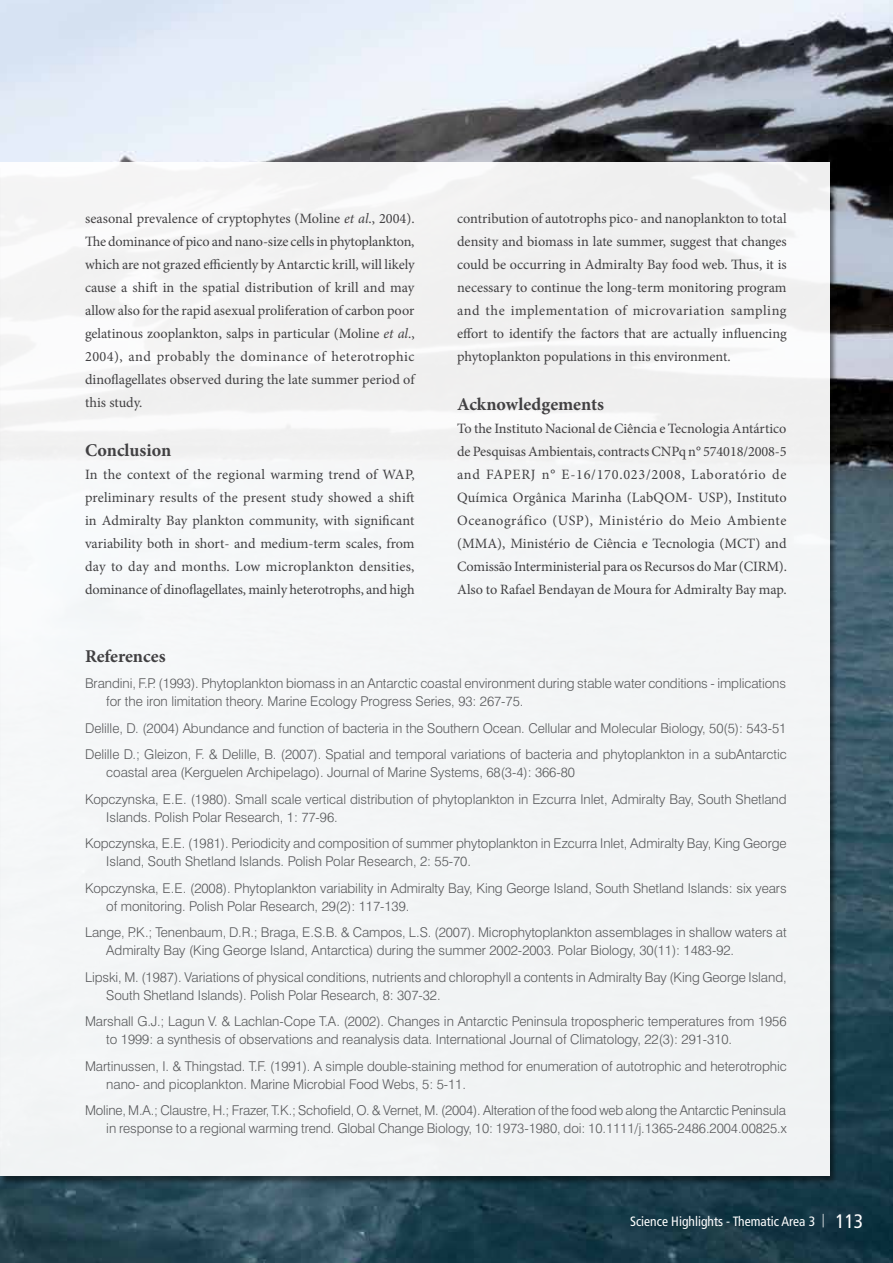
<style>
.page{position:relative;width:893px;height:1263px;background:#fff}
.page>*{position:absolute;margin:0;border:0;box-sizing:border-box;transform-origin:0 0}
.t1{font:700 18px "Minion Pro";color:#414042}
.t2{font:14.25px/23.1px "Minion Pro";letter-spacing:-.005em;color:#414042;text-align:justify}
.t3{font:300 13.5px/26.5px "Swiss 721 BT";letter-spacing:-.005em;color:#58595b}
.t4{font:condensed 13.5px "Frutiger";color:#fff}
.s1{font-style:italic}
.s2{font-weight:300}
.s3{font-size:19.5px}
</style>
<div class="page">
<img style="left:0;top:0;width:893px;height:1263px">
<div style="left:0;top:162px;width:829px;height:1014px;background:#f3f4f5"></div>
<hr style="left:0;top:162px;width:1px;height:1023px;background:#2b4a59">
<hr style="left:0;top:162px;width:1px;height:1014px;background:#fff">
<p class="t2" style="left:85px;top:207px;width:331px">seasonal prevalence of cryptophytes (Moline <span class="s1">et al</span>., 2004).<br>The dominance of pico and nano-size cells in phytoplankton, which are not grazed efficiently by Antarctic krill, will likely cause a shift in the spatial distribution of krill and may allow also for the rapid asexual proliferation of carbon poor gelatinous zooplankton, salps in particular (Moline <span class="s1">et al</span>., 2004), and probably the dominance of heterotrophic dinoflagellates observed during the late summer period of this study.</p>
<h1 class="t1" style="left:85px;top:437px;width:88px">Conclusion</h1>
<p class="t2" style="left:85px;top:463px;width:331px">In the context of the regional warming trend of WAP, preliminary results of the present study showed a shift in Admiralty Bay plankton community, with significant variability both in short- and medium-term scales, from day to day and months. Low microplankton densities, dominance of dinoflagellates, mainly heterotrophs, and high</p>
<p class="t2" style="left:457px;top:207px;width:331px">contribution of autotrophs pico- and nanoplankton to total density and biomass in late summer, suggest that changes could be occurring in Admiralty Bay food web. Thus, it is necessary to continue the long-term monitoring program and the implementation of microvariation sampling effort to identify the factors that are actually influencing phytoplankton populations in this environment.</p>
<h1 class="t1" style="left:457px;top:391px;width:148px">Acknowledgements</h1>
<p class="t2" style="left:457px;top:417px;width:331px">To the Instituto Nacional de Ciência e Tecnologia Antártico de Pesquisas Ambientais, contracts CNPq n° 574018/2008‑5 and FAPERJ n° E-16/170.023/2008, Laboratório de Química Orgânica Marinha (LabQOM- USP), Instituto Oceanográfico (USP), Ministério do Meio Ambiente (MMA), Ministério de Ciência e Tecnologia (MCT) and Comissão Interministerial para os Recursos do Mar (CIRM).<br>Also to Rafael Bendayan de Moura for Admiralty Bay map.</p>
<h1 class="t1" style="left:85px;top:643px;width:82px">References</h1>
<p class="t3" style="left:106px;top:674px;width:681px;line-height:18px;text-indent:-21px">Brandini, F.P. (1993). Phytoplankton biomass in an Antarctic coastal environment during stable water conditions - implications for the iron limitation theory. Marine Ecology Progress Series, 93: 267-75.</p>
<p class="t3" style="left:85px;top:714px;width:703px">Delille, D. (2004) Abundance and function of bacteria in the Southern Ocean. Cellular and Molecular Biology, 50(5): 543-51<br>Delille D.; Gleizon, F. &amp; Delille, B. (2007). Spatial and temporal variations of bacteria and phytoplankton in a subAntarctic</p>
<p class="t3" style="left:85px;top:759px;width:703px;text-indent:21px">coastal area (Kerguelen Archipelago). Journal of Marine Systems, 68(3-4): 366-80<br>Kopczynska, E.E. (1980). Small scale vertical distribution of phytoplankton in Ezcurra Inlet, Admiralty Bay, South Shetland</p>
<p class="t3" style="left:85px;top:803px;width:703px;text-indent:21px">Islands. Polish Polar Research, 1: 77-96.<br>Kopczynska, E.E. (1981). Periodicity and composition of summer phytoplankton in Ezcurra Inlet, Admiralty Bay, King George</p>
<p class="t3" style="left:85px;top:848px;width:703px;text-indent:21px">Island, South Shetland Islands. Polish Polar Research, 2: 55-70.<br>Kopczynska, E.E. (2008). Phytoplankton variability in Admiralty Bay, King George Island, South Shetland Islands: six years</p>
<p class="t3" style="left:85px;top:892px;width:703px;text-indent:21px">of monitoring. Polish Polar Research, 29(2): 117-139.<br>Lange, P.K.; Tenenbaum, D.R.; Braga, E.S.B. &amp; Campos, L.S. (2007). Microphytoplankton assemblages in shallow waters at</p>
<p class="t3" style="left:85px;top:937px;width:703px;text-indent:21px">Admiralty Bay (King George Island, Antarctica) during the summer 2002-2003. Polar Biology, 30(11): 1483-92.<br>Lipski, M. (1987). Variations of physical conditions, nutrients and chlorophyll a contents in Admiralty Bay (King George Island,</p>
<p class="t3" style="left:85px;top:981px;width:703px;text-indent:21px">South Shetland Islands). Polish Polar Research, 8: 307-32.<br>Marshall G.J.; Lagun V. &amp; Lachlan-Cope T.A. (2002). Changes in Antarctic Peninsula tropospheric temperatures from 1956</p>
<p class="t3" style="left:85px;top:1026px;width:703px;text-indent:21px">to 1999: a synthesis of observations and reanalysis data. International Journal of Climatology, 22(3): 291-310.<br>Martinussen, I. &amp; Thingstad. T.F. (1991). A simple double-staining method for enumeration of autotrophic and heterotrophic</p>
<p class="t3" style="left:85px;top:1070px;width:702px;text-indent:21px">nano- and picoplankton. Marine Microbial Food Webs, 5: 5-11.<br>Moline, M.A.; Claustre, H.; Frazer, T.K.; Schofield, O. &amp; Vernet, M. (2004). Alteration of the food web along the Antarctic Peninsula</p>
<p class="t3" style="left:106px;top:1115px;width:682px">in response to a regional warming trend. Global Change Biology, 10: 1973-1980, doi: 10.1111/j.1365-2486.2004.00825.x</p>
<p class="t4" style="left:630px;top:1213px;width:235px">Science Highlights - Thematic Area 3 <span class="s2">|</span> <span class="s3">113</span></p>
</div>
